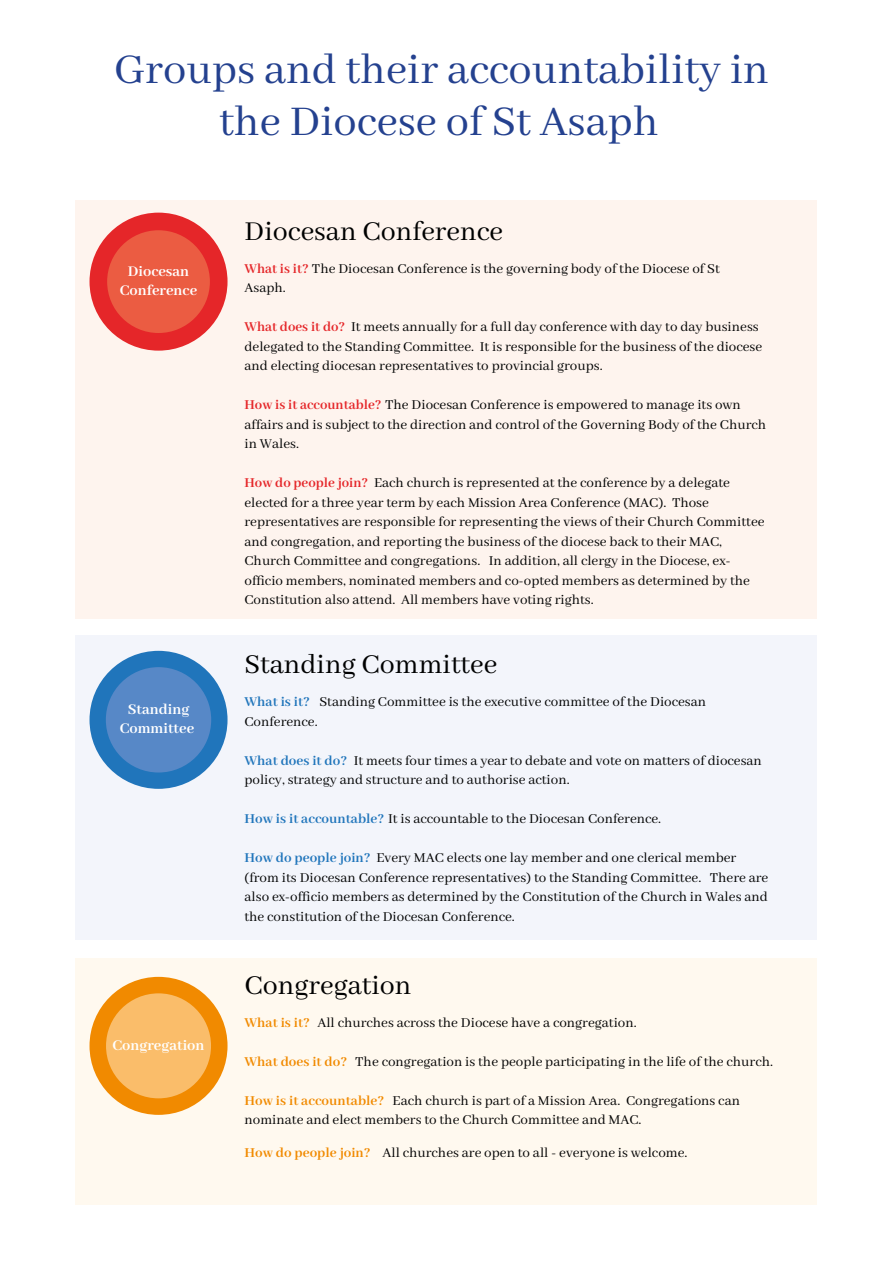
<style>
.page{position:relative;width:893px;height:1263px;background:#fff}
.page>*{position:absolute;margin:0;border:0;box-sizing:border-box;transform-origin:0 0}
.t1{font:46.5px/52.3px "Abhaya Libre";color:#24418f;text-align:center}
.t2{font:30px "Abhaya Libre";color:#000101}
.t3{font:700 16.35px/19.5px "Abhaya Libre";color:#fff;text-align:center}
.t4{font:15px/19.5px "Abhaya Libre";color:#000101}
.s1{font-weight:700;color:#e52629}
.s2{font-weight:700;color:#2075bb}
.s3{font-weight:700;color:#f18a00}
</style>
<div class="page">
<div style="left:75px;top:200px;width:741px;height:419px;background:#fef4ee"></div>
<div style="left:90px;top:213px;width:138px;height:138px;background:#e52629;border-radius:50%"></div>
<div style="left:107px;top:230px;width:103px;height:103px;background:#eb5c42;border-radius:50%"></div>
<div style="left:75px;top:636px;width:741px;height:304px;background:#f3f5fb"></div>
<div style="left:75px;top:958px;width:741px;height:247px;background:#fff9ef"></div>
<div style="left:90px;top:651px;width:138px;height:138px;background:#2075bb;border-radius:50%"></div>
<div style="left:106px;top:667px;width:105px;height:105px;background:#5788c7;border-radius:50%"></div>
<div style="left:90px;top:977px;width:138px;height:138px;background:#f18a00;border-radius:50%"></div>
<div style="left:106px;top:993px;width:105px;height:105px;background:#fabd6a;border-radius:50%"></div>
<h1 class="t1" style="left:114px;top:45px;width:657px">Groups and their accountability in the Diocese of St Asaph</h1>
<h2 class="t2" style="left:244px;top:215px;width:260px">Diocesan Conference</h2>
<p class="t3" style="left:120px;top:262px;width:79px">Diocesan<br>Conference</p>
<p class="t4" style="left:244px;top:259px;width:477px"><span class="s1">What is it?</span> The Diocesan Conference is the governing body of the Diocese of St<br>Asaph.</p>
<p class="t4" style="left:244px;top:318px;width:519px"><span class="s1">What does it do?</span> It meets annually for a full day conference with day to day business delegated to the Standing Committee. It is responsible for the business of the diocese and electing diocesan representatives to provincial groups.</p>
<p class="t4" style="left:244px;top:396px;width:523px"><span class="s1">How is it accountable?</span> The Diocesan Conference is empowered to manage its own affairs and is subject to the direction and control of the Governing Body of the Church in Wales.</p>
<p class="t4" style="left:244px;top:474px;width:522px"><span class="s1">How do people join?</span> Each church is represented at the conference by a delegate elected for a three year term by each Mission Area Conference (MAC). Those representatives are responsible for representing the views of their Church Committee and congregation, and reporting the business of the diocese back to their MAC, Church Committee and congregations. In addition, all clergy in the Diocese, ex&shy;officio members, nominated members and co-opted members as determined by the Constitution also attend. All members have voting rights.</p>
<h2 class="t2" style="left:244px;top:648px;width:254px">Standing Committee</h2>
<p class="t3" style="left:120px;top:700px;width:76px">Standing<br>Committee</p>
<p class="t4" style="left:244px;top:693px;width:463px"><span class="s2">What is it?</span> Standing Committee is the executive committee of the Diocesan<br>Conference.</p>
<p class="t4" style="left:244px;top:751px;width:519px"><span class="s2">What does it do?</span> It meets four times a year to debate and vote on matters of diocesan policy, strategy and structure and to authorise action.</p>
<p class="t4" style="left:244px;top:810px;width:418px"><span class="s2">How is it accountable?</span> It is accountable to the Diocesan Conference.</p>
<p class="t4" style="left:244px;top:849px;width:525px"><span class="s2">How do people join?</span> Every MAC elects one lay member and one clerical member (from its Diocesan Conference representatives) to the Standing Committee. There are also ex-officio members as determined by the Constitution of the Church in Wales and the constitution of the Diocesan Conference.</p>
<p class="t3" style="left:113px;top:1036px;width:93px">Congregation</p>
<h2 class="t2" style="left:244px;top:969px;width:169px">Congregation</h2>
<p class="t4" style="left:244px;top:1013px;width:394px"><span class="s3">What is it?</span> All churches across the Diocese have a congregation.</p>
<p class="t4" style="left:244px;top:1052px;width:530px"><span class="s3">What does it do?</span> The congregation is the people participating in the life of the church.</p>
<p class="t4" style="left:244px;top:1091px;width:497px"><span class="s3">How is it accountable?</span> Each church is part of a Mission Area. Congregations can nominate and elect members to the Church Committee and MAC.</p>
<p class="t4" style="left:244px;top:1144px;width:445px"><span class="s3">How do people join?</span> All churches are open to all - everyone is welcome.</p>
</div>
